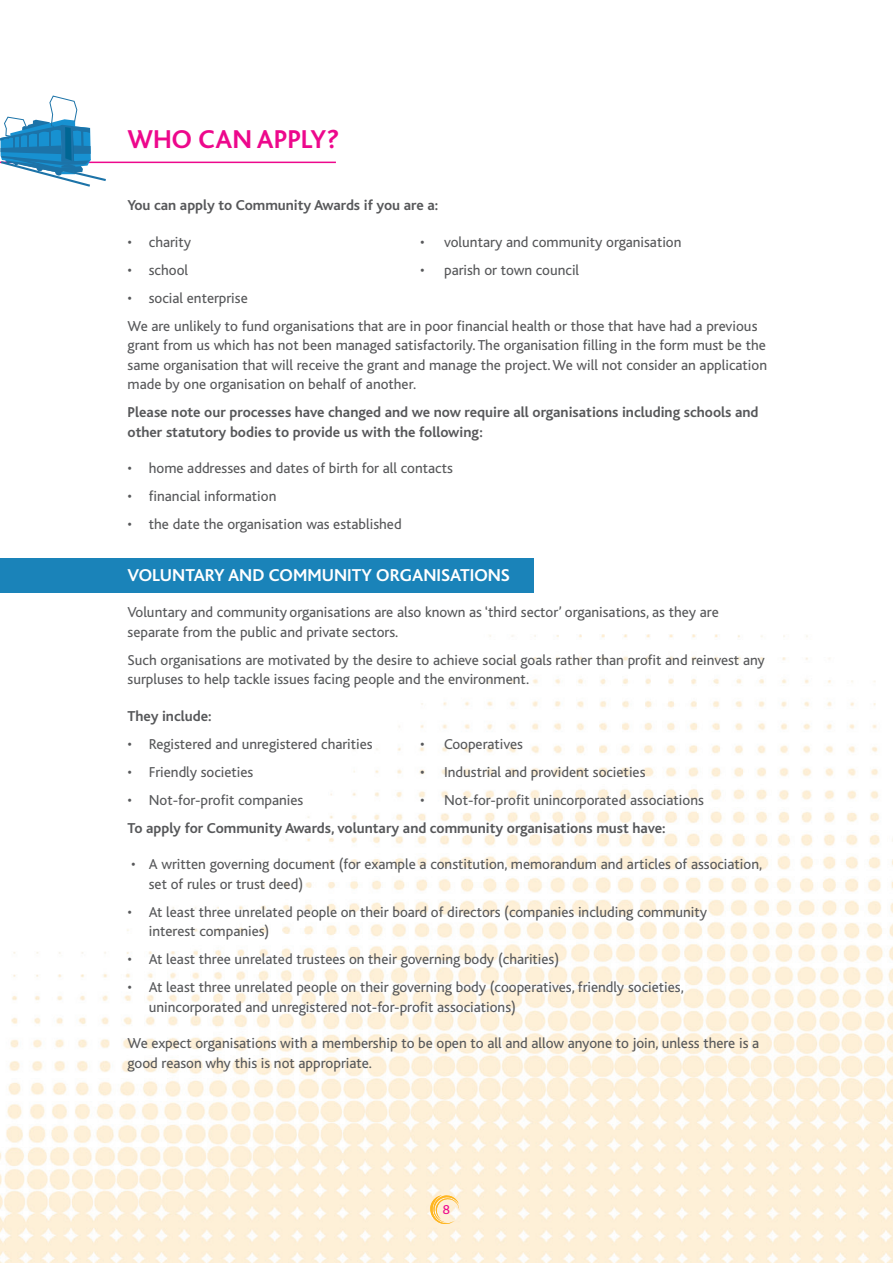
<style>
.page{position:relative;width:893px;height:1263px;background:#fff}
.page>*{position:absolute;margin:0;border:0;box-sizing:border-box;transform-origin:0 0}
.t1{font:700 27px "Bliss";color:#ed088c}
.t2{font:700 18px "Bliss";color:#fff}
.t3{font:15px/19.5px "Bliss";color:#57585a}
.t4{font:700 15px/19.5px "Bliss";color:#57585a}
.t5{font:13.5px "Bliss";color:#ed088c}
</style>
<div class="page">
<img style="left:0;top:161px;width:893px;height:1102px">
<div style="left:0;top:558px;width:533px;height:34px;background:#1a83b9"></div>
<svg style="left:430px;top:1195px;width:29px;height:29px"></svg>
<hr style="left:0;top:162px;width:336px;height:1px;background:#ed088c">
<svg style="left:0;top:95px;width:108px;height:93px"></svg>
<h1 class="t1" style="left:128px;top:125px;width:213px">WHO CAN APPLY?</h1>
<p class="t4" style="left:128px;top:196px;width:312px">You can apply to Community Awards if you are a:</p>
<p class="t3" style="left:128px;top:232px;width:65px">• charity</p>
<p class="t3" style="left:420px;top:232px;width:263px">• voluntary and community organisation</p>
<p class="t3" style="left:128px;top:260px;width:62px">• school</p>
<p class="t3" style="left:420px;top:260px;width:161px">• parish or town council</p>
<p class="t3" style="left:128px;top:284px;width:631px;line-height:28px">• social enterprise<br>We are unlikely to fund organisations that are in poor financial health or those that have had a previous</p>
<p class="t3" style="left:128px;top:336px;width:641px;text-align:justify">grant from us which has not been managed satisfactorily. The organisation filling in the form must be the same organisation that will receive the grant and manage the project. We will not consider an application made by one organisation on behalf of another.</p>
<p class="t4" style="left:128px;top:403px;width:632px">Please note our processes have changed and we now require all organisations including schools and other statutory bodies to provide us with the following:</p>
<p class="t3" style="left:128px;top:459px;width:327px">• home addresses and dates of birth for all contacts</p>
<p class="t3" style="left:128px;top:487px;width:150px">• financial information</p>
<p class="t3" style="left:128px;top:515px;width:276px">• the date the organisation was established</p>
<p class="t2" style="left:128px;top:565px;width:384px">VOLUNTARY AND COMMUNITY ORGANISATIONS</p>
<p class="t3" style="left:128px;top:603px;width:593px">Voluntary and community organisations are also known as ‘third sector’ organisations, as they are separate from the public and private sectors.</p>
<p class="t3" style="left:128px;top:650px;width:639px">Such organisations are motivated by the desire to achieve social goals rather than profit and reinvest any surpluses to help tackle issues facing people and the environment.</p>
<p class="t4" style="left:128px;top:706px;width:86px">They include:</p>
<p class="t3" style="left:128px;top:734px;width:247px">• Registered and unregistered charities</p>
<p class="t3" style="left:420px;top:734px;width:104px">• Cooperatives</p>
<p class="t3" style="left:128px;top:762px;width:127px">• Friendly societies</p>
<p class="t3" style="left:420px;top:762px;width:227px">• Industrial and provident societies</p>
<p class="t3" style="left:128px;top:790px;width:177px">• Not-for-profit companies</p>
<p class="t3" style="left:420px;top:790px;width:285px">• Not-for-profit unincorporated associations</p>
<p class="t4" style="left:128px;top:818px;width:540px">To apply for Community Awards, voluntary and community organisations must have:</p>
<p class="t3" style="left:149px;top:855px;width:615px;text-indent:-18px">• A written governing document (for example a constitution, memorandum and articles of association, set of rules or trust deed)</p>
<p class="t3" style="left:149px;top:902px;width:560px;text-indent:-21px">• At least three unrelated people on their board of directors (companies including community interest companies)</p>
<p class="t3" style="left:128px;top:950px;width:433px">• At least three unrelated trustees on their governing body (charities)</p>
<p class="t3" style="left:149px;top:978px;width:536px;text-indent:-21px">• At least three unrelated people on their governing body (cooperatives, friendly societies, unincorporated and unregistered not-for-profit associations)</p>
<p class="t3" style="left:128px;top:1034px;width:633px">We expect organisations with a membership to be open to all and allow anyone to join, unless there is a good reason why this is not appropriate.</p>
<p class="t5" style="left:443px;top:1202px;width:9px">8</p>
</div>
